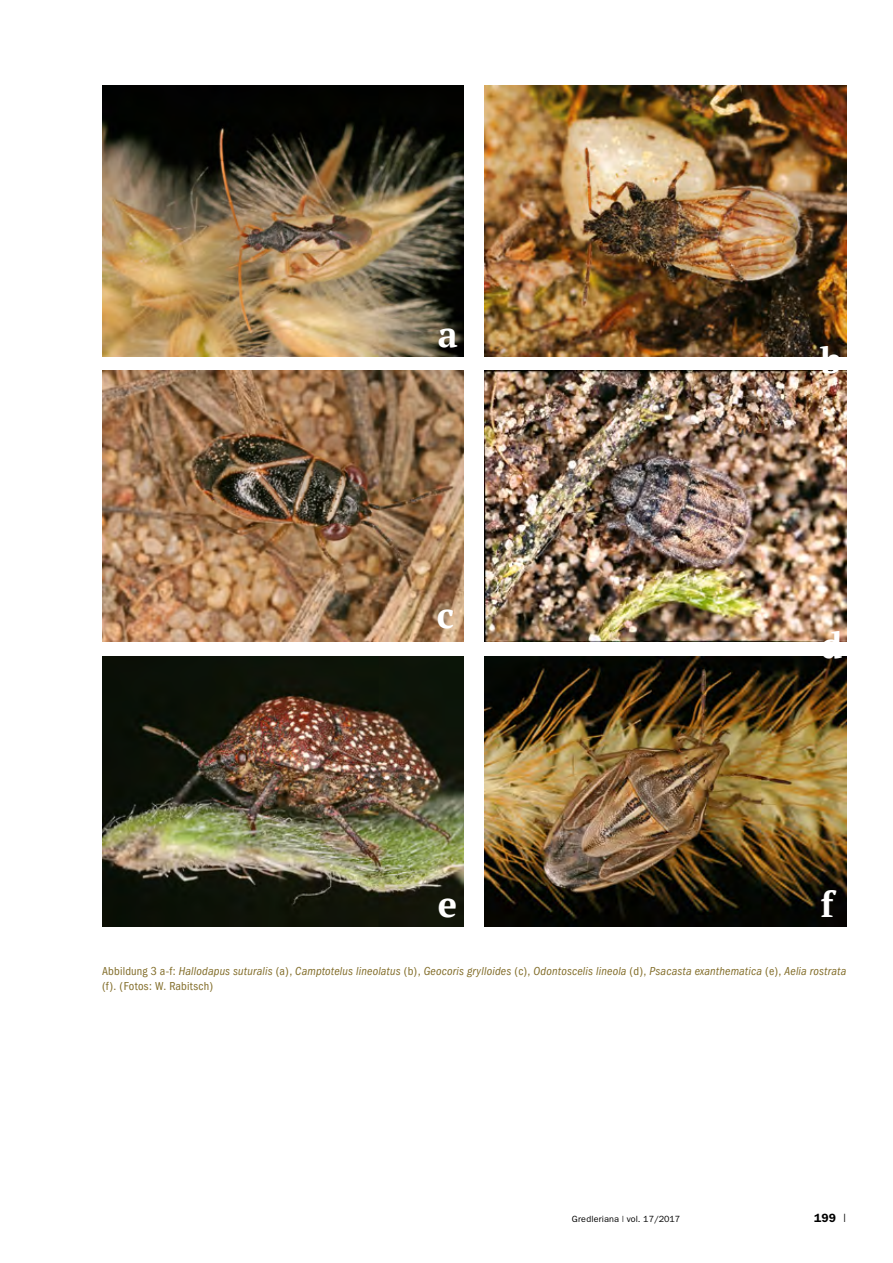
<style>
.page{position:relative;width:893px;height:1263px;background:#fff}
.page>*{position:absolute;margin:0;border:0;box-sizing:border-box;transform-origin:0 0}
.t1{font:700 36px "PT Serif";color:#fff}
.t2{font:italic condensed 12px/14.2px "Franklin Gothic";letter-spacing:.015em;color:#826d29}
.t3{font:600 12px "Franklin Gothic";color:#000}
.t4{font:9px "Franklin Gothic";letter-spacing:.015em;color:#000}
.s1{font-style:normal}
.s2{font-weight:400}
</style>
<div class="page">
<img style="left:102px;top:85px;width:361px;height:271px">
<img style="left:102px;top:371px;width:361px;height:270px">
<img style="left:102px;top:656px;width:361px;height:271px">
<img style="left:485px;top:85px;width:361px;height:271px">
<img style="left:485px;top:371px;width:361px;height:270px">
<img style="left:485px;top:656px;width:361px;height:271px">
<h1 class="t1" style="left:438px;top:310px;width:22px">a</h1>
<h1 class="t1" style="left:437px;top:591px;width:19px">c</h1>
<h1 class="t1" style="left:821px;top:336px;width:23px">b</h1>
<h1 class="t1" style="left:821px;top:621px;width:23px">d</h1>
<h1 class="t1" style="left:438px;top:880px;width:21px">e</h1>
<h1 class="t1" style="left:821px;top:880px;width:15px">f</h1>
<p class="t2" style="left:102px;top:964px;width:746px"><span class="s1">Abbildung 3 a-f:</span> Hallodapus suturalis <span class="s1">(a),</span> Camptotelus lineolatus <span class="s1">(b),</span> Geocoris grylloides <span class="s1">(c),</span> Odontoscelis lineola <span class="s1">(d),</span> Psacasta exanthematica <span class="s1">(e),</span> Aelia rostrata <span class="s1">(f). (Fotos: W. Rabitsch)</span></p>
<p class="t4" style="left:572px;top:1214px;width:110px">Gredleriana | vol. 17/2017</p>
<p class="t3" style="left:814px;top:1210px;width:33px">199 <span class="s2">|</span></p>
</div>
